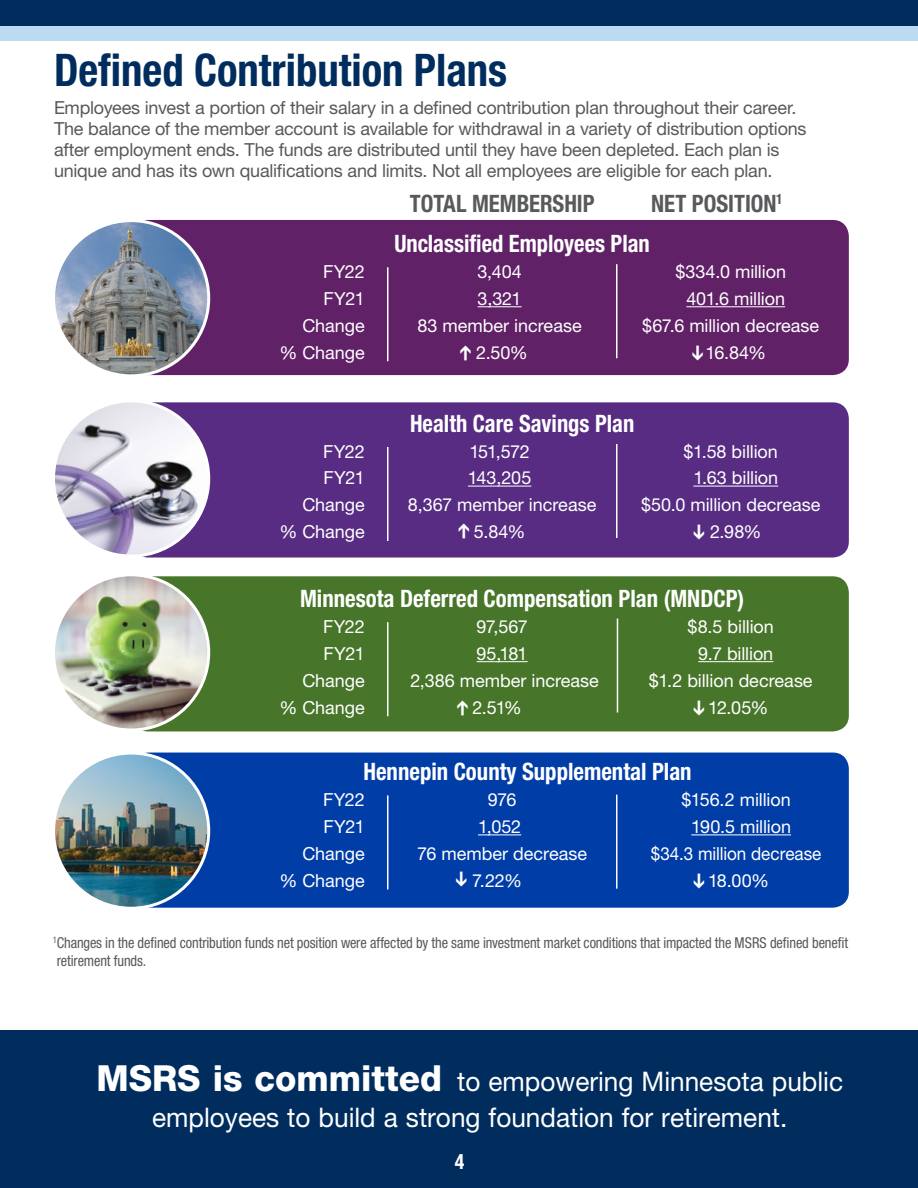
<style>
.page{position:relative;width:918px;height:1188px;background:#fff}
.page>*{position:absolute;margin:0;border:0;box-sizing:border-box;transform-origin:0 0}
.t1{font:700 condensed 45px "Helvetica Neue LT Std";color:#002d5d;scale:.95 1}
._10pt_medium{font:27px/36px "Helvetica Neue LT Std";color:#fff;text-align:center}
.t2{font:700 condensed 24px "Helvetica Neue LT Std";color:#fff;scale:.95 1}
.t3{font:700 condensed 24px "Helvetica Neue LT Std";color:#fff;scale:.94 1}
.t4{font:700 condensed 24px "Helvetica Neue LT Std";color:#58595b;scale:.95 1}
.t5{font:700 condensed 21px "Helvetica Neue LT Std";color:#fff;scale:.95 1}
.t6{font:18px "Helvetica Neue LT Std";letter-spacing:-.005em;color:#fff}
.Body_Copy{font:18px/21px "Helvetica Neue LT Std";letter-spacing:-.015em;color:#58595b}
.t7{font:18px "Helvetica Neue LT Std";letter-spacing:-.005em;color:#fff;scale:.95 1}
.t8{font:condensed 15px/18px "Helvetica Neue LT Std";letter-spacing:-.01em;color:#58595b;scale:.96 1}
.s1{font-weight:800;font-size:36px}
</style>
<div class="page">
<div style="left:132px;top:576px;width:717px;height:155px;background:#47752a;border-radius:16px"></div>
<div style="left:132px;top:402px;width:717px;height:156px;background:#572c82;border-radius:16px"></div>
<div style="left:132px;top:220px;width:717px;height:155px;background:#602167;border-radius:16px"></div>
<div style="left:132px;top:753px;width:717px;height:155px;background:#003da7;border-radius:16px"></div>
<div style="left:0;top:1030px;width:918px;height:158px;background:#002d5d"></div>
<hr style="left:616px;top:264px;width:1px;height:94px;background:#fff">
<hr style="left:387px;top:267px;width:1px;height:94px;background:#fff">
<hr style="left:616px;top:444px;width:1px;height:94px;background:#fff">
<hr style="left:387px;top:447px;width:1px;height:94px;background:#fff">
<hr style="left:387px;top:622px;width:1px;height:94px;background:#fff">
<hr style="left:387px;top:795px;width:1px;height:94px;background:#fff">
<hr style="left:616px;top:795px;width:1px;height:94px;background:#fff">
<hr style="left:617px;top:619px;width:1px;height:94px;background:#fff">
<img style="left:54px;top:221px;width:155px;height:155px;border-radius:78px">
<div style="left:52px;top:219px;width:158px;height:158px;border:3px solid #fff;border-radius:50%"></div>
<img style="left:54px;top:753px;width:155px;height:155px;border-radius:78px">
<div style="left:52px;top:752px;width:158px;height:158px;border:3px solid #fff;border-radius:50%"></div>
<img style="left:54px;top:575px;width:155px;height:155px;border-radius:78px">
<div style="left:52px;top:573px;width:158px;height:159px;border:3px solid #fff;border-radius:50%"></div>
<img style="left:56px;top:402px;width:153px;height:152px">
<div style="left:52px;top:399px;width:158px;height:159px;border:3px solid #fff;border-radius:50%"></div>
<hr style="left:478px;top:306px;width:44px;height:1px;background:#fff">
<hr style="left:686px;top:306px;width:99px;height:1px;background:#fff">
<hr style="left:468px;top:486px;width:63px;height:1px;background:#fff">
<hr style="left:693px;top:486px;width:85px;height:1px;background:#fff">
<hr style="left:477px;top:661px;width:51px;height:1px;background:#fff">
<hr style="left:698px;top:661px;width:75px;height:1px;background:#fff">
<hr style="left:478px;top:834px;width:43px;height:1px;background:#fff">
<hr style="left:691px;top:834px;width:100px;height:1px;background:#fff">
<div style="left:0;top:0;width:918px;height:40px;background:#bcdbf1"></div>
<div style="left:0;top:0;width:918px;height:26px;background:#002d5d"></div>
<h1 class="t1" style="left:54px;top:43px;width:479px">Defined Contribution Plans</h1>
<p class="Body_Copy" style="left:54px;top:97px;width:754px">Employees invest a portion of their salary in a defined contribution plan throughout their career.<br>The balance of the member account is available for withdrawal in a variety of distribution options after employment ends. The funds are distributed until they have been depleted. Each plan is unique and has its own qualifications and limits. Not all employees are eligible for each plan.</p>
<p class="t4" style="left:410px;top:189px;width:196px">TOTAL MEMBERSHIP</p>
<p class="t4" style="left:651px;top:189px;width:140px">NET POSITION<sup>1</sup></p>
<p class="t3" style="left:394px;top:229px;width:273px">Unclassified Employees Plan</p>
<p class="t6" style="left:323px;top:261px;width:43px">FY22</p>
<p class="t6" style="left:477px;top:261px;width:46px">3,404</p>
<p class="t6" style="left:676px;top:261px;width:112px">$334.0 million</p>
<p class="t6" style="left:324px;top:288px;width:43px">FY21</p>
<p class="t6" style="left:478px;top:288px;width:45px">3,321</p>
<p class="t6" style="left:686px;top:288px;width:100px">401.6 million</p>
<p class="t6" style="left:302px;top:315px;width:64px">Change</p>
<p class="t6" style="left:418px;top:315px;width:166px">83 member increase</p>
<p class="t6" style="left:642px;top:315px;width:179px">$67.6 million decrease</p>
<p class="t6" style="left:279px;top:342px;width:87px">% Change</p>
<p class="t6" style="left:476px;top:342px;width:53px">2.50%</p>
<p class="t6" style="left:705px;top:342px;width:62px">16.84%</p>
<p class="t3" style="left:410px;top:409px;width:240px">Health Care Savings Plan</p>
<p class="t6" style="left:323px;top:441px;width:43px">FY22</p>
<p class="t6" style="left:469px;top:441px;width:62px">151,572</p>
<p class="t6" style="left:684px;top:441px;width:96px">$1.58 billion</p>
<p class="t6" style="left:324px;top:467px;width:43px">FY21</p>
<p class="t6" style="left:468px;top:467px;width:65px">143,205</p>
<p class="t6" style="left:693px;top:467px;width:86px">1.63 billion</p>
<p class="t6" style="left:302px;top:494px;width:64px">Change</p>
<p class="t6" style="left:408px;top:494px;width:190px">8,367 member increase</p>
<p class="t6" style="left:641px;top:494px;width:181px">$50.0 million decrease</p>
<p class="t6" style="left:279px;top:521px;width:87px">% Change</p>
<p class="t6" style="left:474px;top:521px;width:53px">5.84%</p>
<p class="t6" style="left:710px;top:521px;width:53px">2.98%</p>
<p class="t2" style="left:300px;top:584px;width:469px">Minnesota Deferred Compensation Plan (MNDCP)</p>
<p class="t6" style="left:323px;top:616px;width:43px">FY22</p>
<p class="t6" style="left:476px;top:616px;width:53px">97,567</p>
<p class="t6" style="left:688px;top:616px;width:88px">$8.5 billion</p>
<p class="t6" style="left:324px;top:643px;width:43px">FY21</p>
<p class="t6" style="left:477px;top:643px;width:53px">95,181</p>
<p class="t6" style="left:698px;top:643px;width:77px">9.7 billion</p>
<p class="t6" style="left:302px;top:670px;width:64px">Change</p>
<p class="t6" style="left:410px;top:670px;width:190px">2,386 member increase</p>
<p class="t6" style="left:649px;top:670px;width:165px">$1.2 billion decrease</p>
<p class="t6" style="left:279px;top:697px;width:87px">% Change</p>
<p class="t6" style="left:472px;top:697px;width:51px">2.51%</p>
<p class="t6" style="left:708px;top:697px;width:62px">12.05%</p>
<p class="t2" style="left:363px;top:757px;width:347px">Hennepin County Supplemental Plan</p>
<p class="t6" style="left:323px;top:789px;width:43px">FY22</p>
<p class="t6" style="left:488px;top:789px;width:30px">976</p>
<p class="t6" style="left:682px;top:789px;width:111px">$156.2 million</p>
<p class="t6" style="left:324px;top:816px;width:43px">FY21</p>
<p class="t6" style="left:478px;top:816px;width:45px">1,052</p>
<p class="t6" style="left:691px;top:816px;width:101px">190.5 million</p>
<p class="t6" style="left:302px;top:843px;width:64px">Change</p>
<p class="t6" style="left:417px;top:843px;width:172px">76 member decrease</p>
<p class="t7" style="left:651px;top:843px;width:181px">$34.3 million decrease</p>
<p class="t6" style="left:279px;top:870px;width:87px">% Change</p>
<p class="t6" style="left:472px;top:870px;width:52px">7.22%</p>
<p class="t6" style="left:708px;top:870px;width:63px">18.00%</p>
<p class="t8" style="left:53px;top:934px;width:830px"><sup>1</sup>Changes in the defined contribution funds net position were affected by the same investment market conditions that impacted the MSRS defined benefit retirement funds.</p>
<p class="_10pt_medium" style="left:96px;top:1063px;width:748px"><span class="s1">MSRS is committed</span> to empowering Minnesota public employees to build a strong foundation for retirement.</p>
<p class="t5" style="left:455px;top:1149px;width:12px">4</p>
</div>
